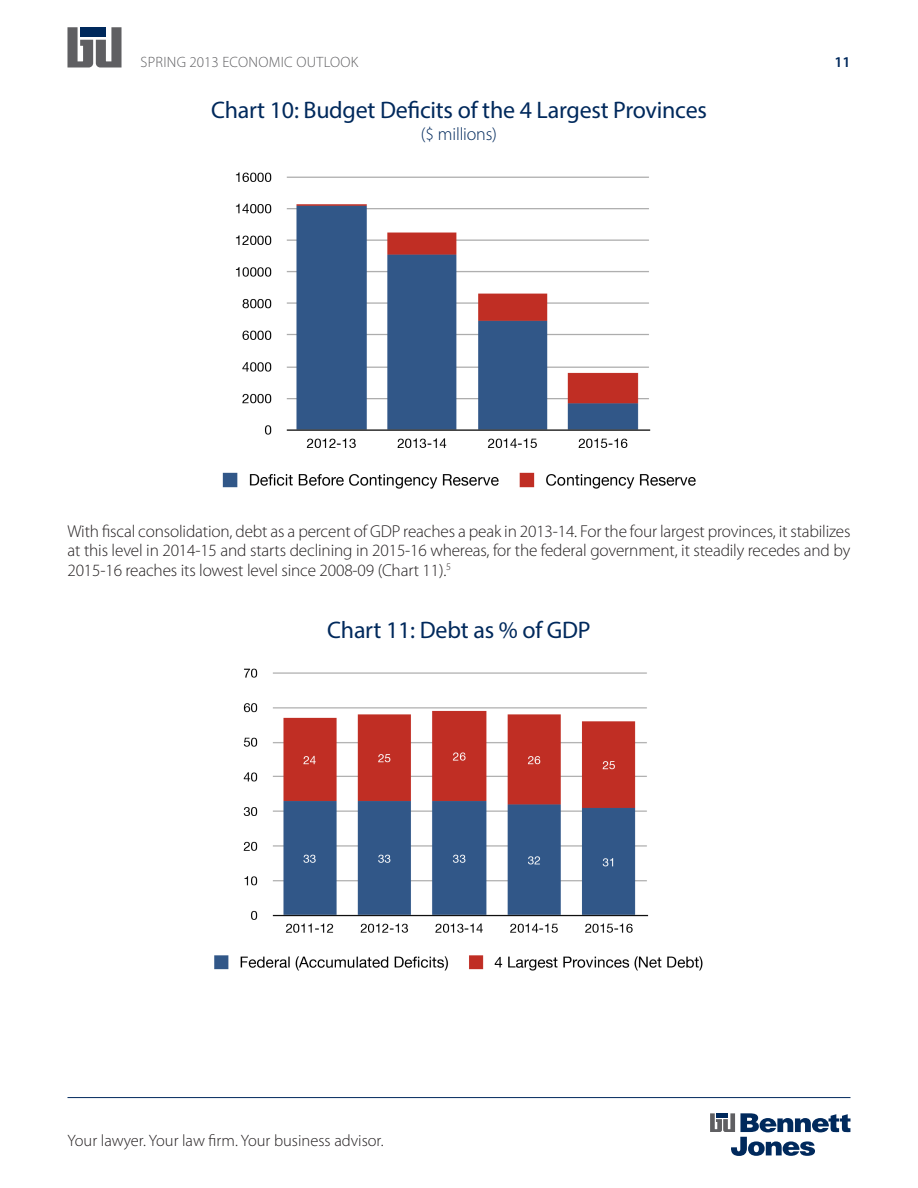
<style>
.page{position:relative;width:918px;height:1188px;background:#fff}
.page>*{position:absolute;margin:0;border:0;box-sizing:border-box;transform-origin:0 0}
.Body_text_-_Sub_Head{font:24px "Myriad Pro";letter-spacing:-.01em;color:#00295c}
.Body_text_-_Sub_Head-2{font:300 18px "Myriad Pro";letter-spacing:-.01em;color:#00295c}
.Body_text{font:300 17.25px/19.5px "Myriad Pro";letter-spacing:-.01em;color:#231f20;text-align:justify}
.t1{font:300 16.5px "Myriad Pro";color:#231f20}
.t2{font:300 15px "Myriad Pro";letter-spacing:.02em;color:#5f5f62}
.t3{font:600 15px "Myriad Pro";color:#00295c}
</style>
<div class="page">
<svg style="left:68px;top:27px;width:54px;height:40px"></svg>
<svg style="left:710px;top:1113px;width:140px;height:43px"></svg>
<hr style="left:68px;top:1097px;width:782px;height:1px;background:#00295c">
<img style="left:222px;top:172px;width:474px;height:317px">
<img style="left:214px;top:668px;width:489px;height:303px">
<p class="t2" style="left:141px;top:53px;width:219px">SPRING 2013 ECONOMIC OUTLOOK</p>
<p class="t3" style="left:834px;top:53px;width:18px">11</p>
<p class="Body_text_-_Sub_Head" style="left:211px;top:95px;width:497px">Chart 10: Budget Deficits of the 4 Largest Provinces</p>
<p class="Body_text_-_Sub_Head-2" style="left:421px;top:124px;width:78px">($ millions)</p>
<p class="Body_text" style="left:68px;top:521px;width:785px">With fiscal consolidation, debt as a percent of GDP reaches a peak in 2013-14. For the four largest provinces, it stabilizes at this level in 2014-15 and starts declining in 2015-16 whereas, for the federal government, it steadily recedes and by 2015-16 reaches its lowest level since 2008-09 (Chart 11).<sup>5</sup></p>
<p class="Body_text_-_Sub_Head" style="left:327px;top:615px;width:265px">Chart 11: Debt as % of GDP</p>
<p class="t1" style="left:68px;top:1131px;width:318px">Your lawyer. Your law firm. Your business advisor.</p>
</div>
